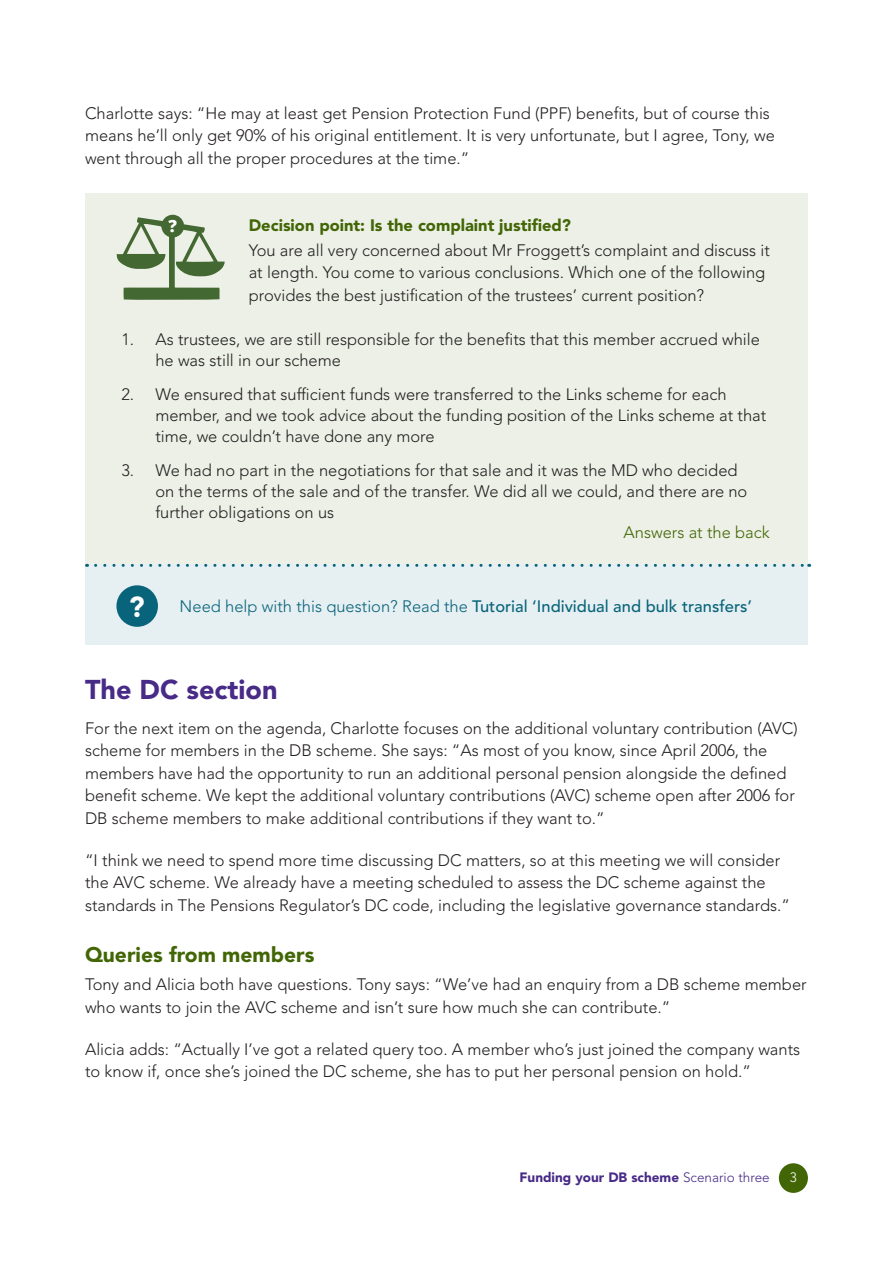
<style>
.page{position:relative;width:893px;height:1263px;background:#fff}
.page>*{position:absolute;margin:0;border:0;box-sizing:border-box;transform-origin:0 0}
.t1{font:900 27px "Avenir LT Std";color:#482a87}
.t2{font:900 21px "Avenir LT Std";color:#426605}
.t3{font:800 16.95px "Open Sans";color:#fff}
.t4{font:300 16.5px/22.5px "Avenir LT Std";color:#231f20}
.t5{font:500 16.5px "Avenir LT Std";color:#08647a}
.t6{font:900 16.5px "Avenir LT Std";color:#426605}
.t7{font:300 16.5px "Avenir LT Std";color:#426605}
.t8{font:900 13.5px "Avenir LT Std";color:#482a87}
.t9{font:300 13.5px "Avenir LT Std";color:#fff}
.s1{font-weight:900;font-size:28.5px;color:#fff}
.s2{font-weight:300}
</style>
<div class="page">
<div style="left:779px;top:1163px;width:29px;height:30px;background:#426605;border-radius:50%"></div>
<div style="left:85px;top:193px;width:723px;height:400px;background:#ecf0e6"></div>
<svg style="left:116px;top:215px;width:109px;height:85px"></svg>
<div style="left:85px;top:564px;width:723px;height:80px;background:#e6eff2"></div>
<svg style="left:96px;top:564px;width:714px;height:3px"></svg>
<div style="left:116px;top:585px;width:42px;height:42px;background:#08647a;border-radius:50%"></div>
<p class="t4" style="left:85px;top:102px;width:691px">Charlotte says: “He may at least get Pension Protection Fund (PPF) benefits, but of course this means he’ll only get 90% of his original entitlement. It is very unfortunate, but I agree, Tony, we went through all the proper procedures at the time.”</p>
<p class="t3" style="left:168px;top:213px;width:10px">?</p>
<p class="t6" style="left:249px;top:216px;width:324px">Decision point: Is the complaint justified?</p>
<p class="t4" style="left:249px;top:239px;width:523px">You are all very concerned about Mr Froggett’s complaint and discuss it at length. You come to various conclusions. Which one of the following provides the best justification of the trustees’ current position?</p>
<p class="t4" style="left:155px;top:329px;width:606px;line-height:21px;text-indent:-34px">1. As trustees, we are still responsible for the benefits that this member accrued while he was still in our scheme</p>
<p class="t4" style="left:155px;top:384px;width:612px;line-height:21px;text-indent:-34px">2. We ensured that sufficient funds were transferred to the Links scheme for each member, and we took advice about the funding position of the Links scheme at that time, we couldn’t have done any more</p>
<p class="t4" style="left:155px;top:460px;width:594px;line-height:21px;text-indent:-34px">3. We had no part in the negotiations for that sale and it was the MD who decided on the terms of the sale and of the transfer. We did all we could, and there are no further obligations on us</p>
<p class="t7" style="left:624px;top:522px;width:148px">Answers at the back</p>
<p class="t5" style="left:129px;top:597px;width:625px"><span class="s1">?</span> <span class="s2">Need help with this question? Read the</span> Tutorial ‘Individual and bulk transfers’</p>
<h1 class="t1" style="left:85px;top:673px;width:194px">The DC section</h1>
<p class="t4" style="left:85px;top:717px;width:714px">For the next item on the agenda, Charlotte focuses on the additional voluntary contribution (AVC) scheme for members in the DB scheme. She says: “As most of you know, since April 2006, the members have had the opportunity to run an additional personal pension alongside the defined benefit scheme. We kept the additional voluntary contributions (AVC) scheme open after 2006 for DB scheme members to make additional contributions if they want to.”</p>
<p class="t4" style="left:85px;top:849px;width:706px">“I think we need to spend more time discussing DC matters, so at this meeting we will consider the AVC scheme. We already have a meeting scheduled to assess the DC scheme against the standards in The Pensions Regulator’s DC code, including the legislative governance standards.”</p>
<p class="t2" style="left:85px;top:941px;width:231px">Queries from members</p>
<p class="t4" style="left:85px;top:973px;width:723px">Tony and Alicia both have questions. Tony says: “We’ve had an enquiry from a DB scheme member who wants to join the AVC scheme and isn’t sure how much she can contribute.”</p>
<p class="t4" style="left:85px;top:1038px;width:717px">Alicia adds: “Actually I’ve got a related query too. A member who’s just joined the company wants to know if, once she’s joined the DC scheme, she has to put her personal pension on hold.”</p>
<p class="t8" style="left:520px;top:1169px;width:252px">Funding your DB scheme <span class="s2">Scenario three</span></p>
<p class="t9" style="left:790px;top:1170px;width:9px">3</p>
</div>
